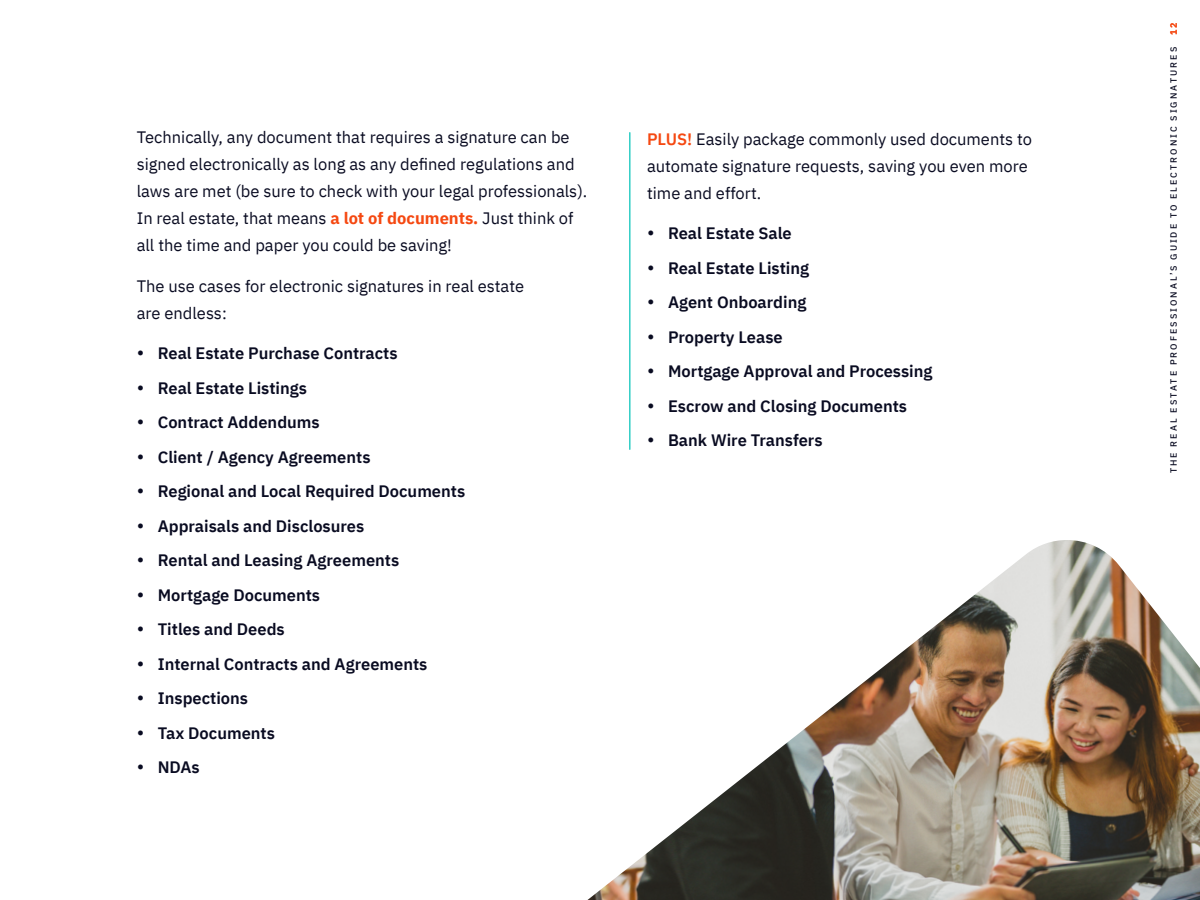
<style>
.page{position:relative;width:1200px;height:900px;background:#fff}
.page>*{position:absolute;margin:0;border:0;box-sizing:border-box;transform-origin:0 0}
.t1{font:16.5px/27px "IBM Plex Sans";color:#090b21}
.t2{font:600 16.5px/34.5px "IBM Plex Sans";color:#090b21}
.t3{font:500 9px "IBM Plex Sans";letter-spacing:.23em;color:#090b21}
.t4{font:600 9px "IBM Plex Sans";color:#f54811}
.s1{font-weight:700;color:#f54811}
.s2{font-weight:600;color:#f54811}
</style>
<div class="page">
<img style="left:587px;top:540px;width:613px;height:360px">
<hr style="left:629px;top:133px;width:2px;height:316px;background:#31cec5">
<p class="t1" style="left:137px;top:123px;width:452px">Technically, any document that requires a signature can be signed electronically as long as any defined regulations and laws are met (be sure to check with your legal professionals).<br>In real estate, that means <span class="s1">a lot of documents.</span> Just think of all the time and paper you could be saving!</p>
<p class="t1" style="left:137px;top:271px;width:389px">The use cases for electronic signatures in real estate are endless:</p>
<p class="t2" style="left:158px;top:335px;width:309px">Real Estate Purchase Contracts<br>Real Estate Listings<br>Contract Addendums<br>Client / Agency Agreements<br>Regional and Local Required Documents<br>Appraisals and Disclosures<br>Rental and Leasing Agreements<br>Mortgage Documents<br>Titles and Deeds<br>Internal Contracts and Agreements<br>Inspections<br>Tax Documents<br>NDAs</p>
<p class="t1" style="left:647px;top:124px;width:387px"><span class="s2">PLUS!</span> Easily package commonly used documents to automate signature requests, saving you even more time and effort.</p>
<p class="t2" style="left:668px;top:215px;width:266px">Real Estate Sale<br>Real Estate Listing<br>Agent Onboarding<br>Property Lease<br>Mortgage Approval and Processing<br>Escrow and Closing Documents<br>Bank Wire Transfers</p>
<p class="t4" style="left:1167px;top:35px;width:14px;rotate:-90deg">12</p>
<p class="t3" style="left:1167px;top:473px;width:428px;rotate:-90deg">THE REAL ESTATE PROFESSIONAL’S GUIDE TO ELECTRONIC SIGNATURES</p>
</div>
